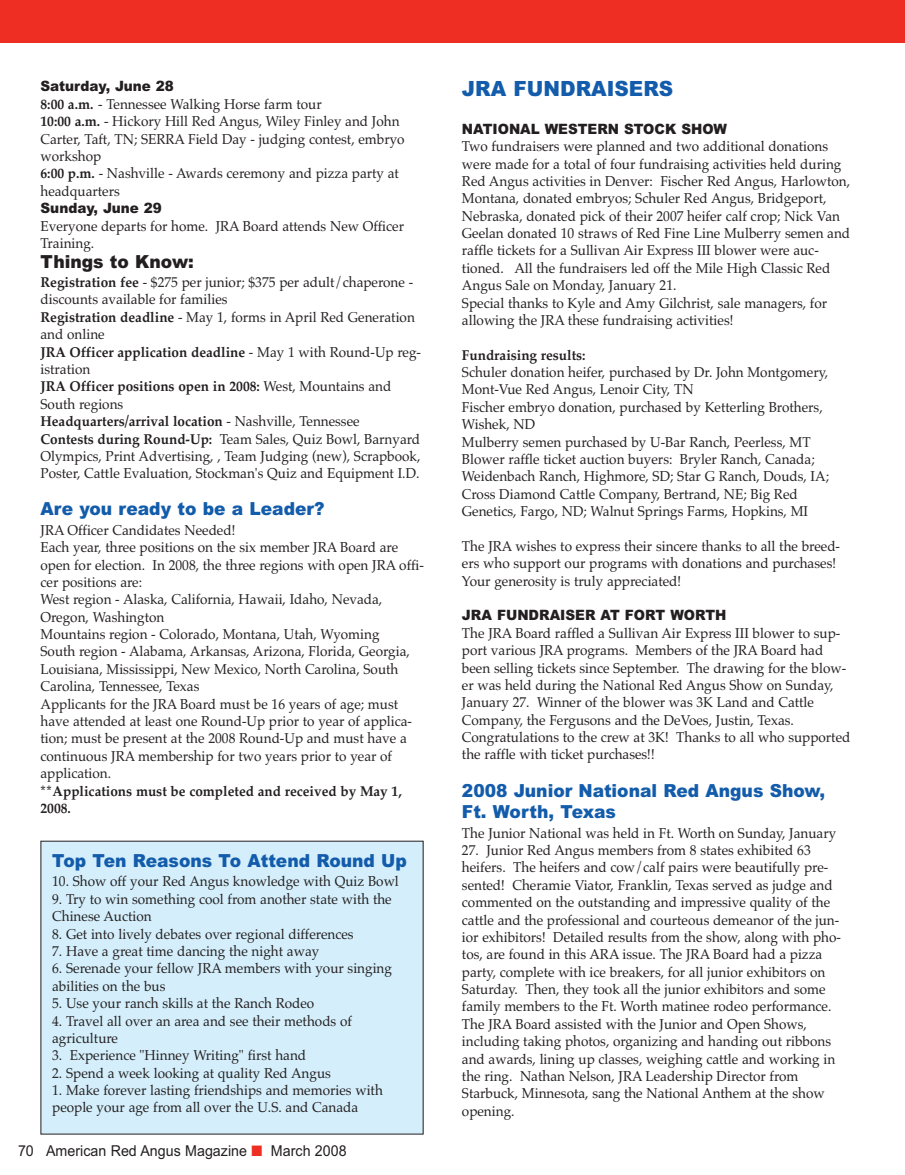
<style>
.page{position:relative;width:905px;height:1175px;background:#fff}
.page>*{position:absolute;margin:0;border:0;box-sizing:border-box;transform-origin:0 0}
.t1{font:900 21px "Arial";color:#135cab;scale:.95 1}
.t2{font:900 18px/21.6px "Arial";color:#135cab;scale:.95 1}
.t3{font:900 18px "Arial";color:#231f20;scale:.95 1}
.t4{font:15px "Arial";color:#231f20;scale:.95 1}
.t5{font:14.25px/17.4px "Palatino";color:#231f20;scale:.95 1}
.t6{font:900 14.25px "Arial";color:#231f20;scale:.95 1}
.t7{font:700 14.25px/17.4px "Palatino";color:#231f20;scale:.95 1}
.s1{font-weight:700}
.s2{color:#ee2e22}
</style>
<div class="page">
<div style="left:41px;top:841px;width:382px;height:293px;background:#d4effb"></div>
<div style="left:0;top:0;width:904px;height:43px;background:#ee2e22"></div>
<p class="t6" style="left:40px;top:78px;width:142px">Saturday, June 28</p>
<p class="t5" style="left:40px;top:95px;width:385px"><span class="s1">8:00 a.m.</span> - Tennessee Walking Horse farm tour<br><span class="s1">10:00 a.m.</span> - Hickory Hill Red Angus, Wiley Finley and John Carter, Taft, TN; SERRA Field Day - judging contest, embryo workshop<br><span class="s1">6:00 p.m.</span> - Nashville - Awards ceremony and pizza party at headquarters</p>
<p class="t6" style="left:40px;top:200px;width:129px">Sunday, June 29</p>
<p class="t5" style="left:40px;top:217px;width:384px">Everyone departs for home. JRA Board attends New Officer<br>Training.</p>
<p class="t3" style="left:40px;top:251px;width:163px">Things to Know:</p>
<p class="t5" style="left:40px;top:273px;width:402px"><span class="s1">Registration fee</span> - $275 per junior; $375 per adult/chaperone - discounts available for families<br><span class="s1">Registration deadline</span> - May 1, forms in April Red Generation and online<br><span class="s1">JRA Officer application deadline</span> - May 1 with Round-Up reg&shy;istration<br><span class="s1">JRA Officer positions open in 2008:</span> West, Mountains and South regions<br><span class="s1">Headquarters/arrival location</span> - Nashville, Tennessee<br><span class="s1">Contests during Round-Up:</span> Team Sales, Quiz Bowl, Barnyard Olympics, Print Advertising, , Team Judging (new), Scrapbook, Poster, Cattle Evaluation, Stockman's Quiz and Equipment I.D.</p>
<p class="t2" style="left:40px;top:498px;width:300px">Are you ready to be a Leader?</p>
<p class="t5" style="left:40px;top:521px;width:405px">JRA Officer Candidates Needed!<br>Each year, three positions on the six member JRA Board are open for election. In 2008, the three regions with open JRA offi&shy;cer positions are:<br>West region - Alaska, California, Hawaii, Idaho, Nevada, Oregon, Washington<br>Mountains region - Colorado, Montana, Utah, Wyoming<br>South region - Alabama, Arkansas, Arizona, Florida, Georgia, Louisiana, Mississippi, New Mexico, North Carolina, South Carolina, Tennessee, Texas<br>Applicants for the JRA Board must be 16 years of age; must have attended at least one Round-Up prior to year of applica&shy;tion; must be present at the 2008 Round-Up and must have a continuous JRA membership for two years prior to year of application.</p>
<p class="t7" style="left:40px;top:782px;width:382px">**Applications must be completed and received by May 1,<br>2008.</p>
<p class="t2" style="left:52px;top:850px;width:375px">Top Ten Reasons To Attend Round Up</p>
<p class="t5" style="left:52px;top:872px;width:366px">10. Show off your Red Angus knowledge with Quiz Bowl</p>
<p class="t5" style="left:52px;top:890px;width:359px">9. Try to win something cool from another state with the<br>Chinese Auction</p>
<p class="t5" style="left:52px;top:925px;width:319px">8. Get into lively debates over regional differences</p>
<p class="t5" style="left:52px;top:942px;width:283px">7. Have a great time dancing the night away</p>
<p class="t5" style="left:52px;top:959px;width:359px">6. Serenade your fellow JRA members with your singing abilities on the bus</p>
<p class="t5" style="left:52px;top:994px;width:277px">5. Use your ranch skills at the Ranch Rodeo</p>
<p class="t5" style="left:52px;top:1011px;width:317px">4. Travel all over an area and see their methods of agriculture</p>
<p class="t5" style="left:52px;top:1046px;width:269px">3. Experience "Hinney Writing" first hand</p>
<p class="t5" style="left:52px;top:1064px;width:295px">2. Spend a week looking at quality Red Angus</p>
<p class="t5" style="left:52px;top:1081px;width:349px">1. Make forever lasting friendships and memories with people your age from all over the U.S. and Canada</p>
<p class="t4" style="left:18px;top:1142px;width:347px">70 American Red Angus Magazine <span class="s2">■</span> March 2008</p>
<h1 class="t1" style="left:462px;top:77px;width:224px">JRA FUNDRAISERS</h1>
<p class="t6" style="left:462px;top:120px;width:280px">NATIONAL WESTERN STOCK SHOW</p>
<p class="t5" style="left:462px;top:137px;width:410px">Two fundraisers were planned and two additional donations were made for a total of four fundraising activities held during Red Angus activities in Denver: Fischer Red Angus, Harlowton, Montana, donated embryos; Schuler Red Angus, Bridgeport, Nebraska, donated pick of their 2007 heifer calf crop; Nick Van Geelan donated 10 straws of Red Fine Line Mulberry semen and raffle tickets for a Sullivan Air Express III blower were auc&shy;tioned. All the fundraisers led off the Mile High Classic Red Angus Sale on Monday, January 21.<br>Special thanks to Kyle and Amy Gilchrist, sale managers, for allowing the JRA these fundraising activities!</p>
<p class="t7" style="left:462px;top:346px;width:132px">Fundraising results:</p>
<p class="t5" style="left:462px;top:363px;width:388px">Schuler donation heifer, purchased by Dr. John Montgomery, Mont-Vue Red Angus, Lenoir City, TN<br>Fischer embryo donation, purchased by Ketterling Brothers, Wishek, ND<br>Mulberry semen purchased by U-Bar Ranch, Peerless, MT Blower raffle ticket auction buyers: Bryler Ranch, Canada; Weidenbach Ranch, Highmore, SD; Star G Ranch, Douds, IA; Cross Diamond Cattle Company, Bertrand, NE; Big Red Genetics, Fargo, ND; Walnut Springs Farms, Hopkins, MI</p>
<p class="t5" style="left:462px;top:537px;width:399px">The JRA wishes to express their sincere thanks to all the breed&shy;ers who support our programs with donations and purchases!<br>Your generosity is truly appreciated!</p>
<p class="t6" style="left:462px;top:607px;width:280px">JRA FUNDRAISER AT FORT WORTH</p>
<p class="t5" style="left:462px;top:624px;width:410px">The JRA Board raffled a Sullivan Air Express III blower to sup&shy;port various JRA programs. Members of the JRA Board had been selling tickets since September. The drawing for the blow&shy;er was held during the National Red Angus Show on Sunday, January 27. Winner of the blower was 3K Land and Cattle Company, the Fergusons and the DeVoes, Justin, Texas.<br>Congratulations to the crew at 3K! Thanks to all who supported the raffle with ticket purchases!!</p>
<p class="t2" style="left:462px;top:779px;width:384px">2008 Junior National Red Angus Show,<br>Ft. Worth, Texas</p>
<p class="t5" style="left:462px;top:824px;width:395px">The Junior National was held in Ft. Worth on Sunday, January</p>
<p class="t5" style="left:462px;top:841px;width:400px">27. Junior Red Angus members from 8 states exhibited 63 heifers. The heifers and cow/calf pairs were beautifully pre&shy;sented! Cheramie Viator, Franklin, Texas served as judge and commented on the outstanding and impressive quality of the cattle and the professional and courteous demeanor of the jun&shy;ior exhibitors! Detailed results from the show, along with pho&shy;tos, are found in this ARA issue. The JRA Board had a pizza party, complete with ice breakers, for all junior exhibitors on Saturday. Then, they took all the junior exhibitors and some family members to the Ft. Worth matinee rodeo performance.<br>The JRA Board assisted with the Junior and Open Shows, including taking photos, organizing and handing out ribbons and awards, lining up classes, weighing cattle and working in the ring. Nathan Nelson, JRA Leadership Director from Starbuck, Minnesota, sang the National Anthem at the show opening.</p>
</div>
